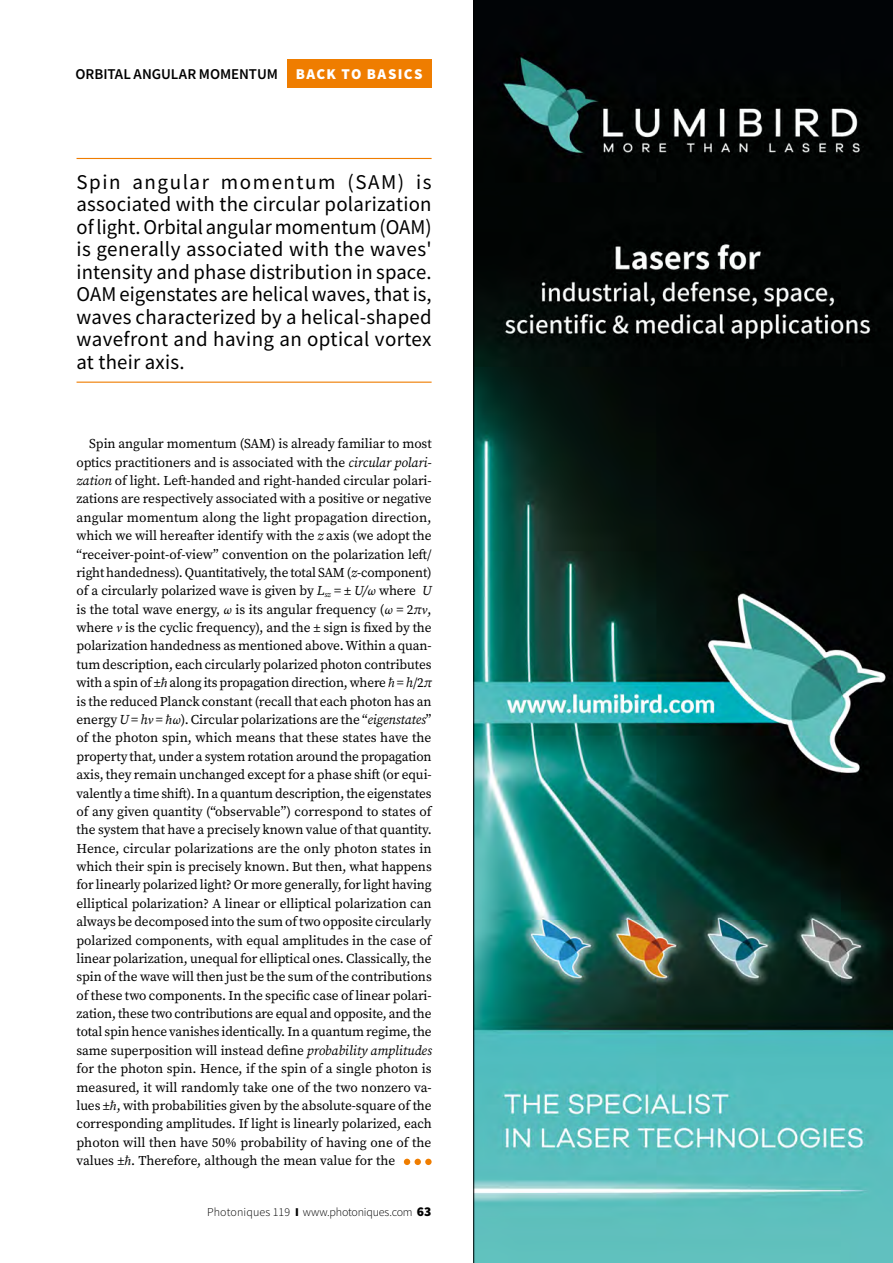
<style>
.page{position:relative;width:893px;height:1263px;background:#fff}
.page>*{position:absolute;margin:0;border:0;box-sizing:border-box;transform-origin:0 0}
.t1{font:21px/22.5px "Source Sans Pro";letter-spacing:.015em;color:#000;text-align:justify}
.t2{font:600 15px "Source Sans Pro";letter-spacing:-.005em;color:#000}
.t3{font:13.5px/18.3px "Source Serif Pro";color:#000;text-align:justify}
.t4{font:300 12px "Source Sans Pro";color:#000}
.s1{font-weight:900;color:#fff}
.s2{font-style:italic}
.s3{font-family:"Minion Pro";font-style:italic}
.s4{font-weight:900}
.s5{font-weight:900;font-size:13.5px}
</style>
<div class="page">
<div style="left:287px;top:60px;width:145px;height:28px;background:#ef7d00"></div>
<svg style="left:473px;top:0;width:420px;height:1263px;background:#224b48"></svg>
<hr style="left:77px;top:158px;width:355px;height:1px;background:#ef7d00">
<hr style="left:77px;top:382px;width:355px;height:1px;background:#ef7d00">
<svg style="left:404px;top:1159px;width:17px;height:6px"></svg>
<div style="left:425px;top:1159px;width:7px;height:6px;background:#ef7d00;border-radius:50%"></div>
<p class="t2" style="left:75px;top:64px;width:349px">ORBITAL ANGULAR MOMENTUM <span class="s1">BACK TO BASICS</span></p>
<p class="t1" style="left:77px;top:170px;width:357px">Spin angular momentum (SAM) is associated with the circular polarization of light. Orbital angular momentum (OAM) is generally associated with the waves' intensity and phase distribution in space.<br>OAM eigenstates are helical waves, that is, waves characterized by a helical-shaped wavefront and having an optical vortex at their axis.</p>
<p class="t3" style="left:77px;top:435px;width:357px;text-indent:13px">Spin angular momentum (SAM) is already familiar to most optics practitioners and is associated with the <span class="s2">circular polari&shy;zation</span> of light. Left-handed and right-handed circular polari&shy;zations are respectively associated with a positive or negative angular momentum along the light propagation direction, which we will hereafter identify with the <span class="s2">z</span> axis (we adopt the “receiver-point-of-view” convention on the polarization left/ right handedness). Quantitatively, the total SAM (<span class="s2">z</span>-component) of a circularly polarized wave is given by <span class="s2">L</span><sub>sz</sub> = ± <span class="s2">U/</span><span class="s3">ω</span> where <span class="s2">U </span>is the total wave energy, <span class="s3">ω</span> is its angular frequency (<span class="s3">ω</span> = 2<span class="s2">π</span><span class="s3">ν</span>, where <span class="s3">ν</span> is the cyclic frequency), and the ± sign is fixed by the polarization handedness as mentioned above. Within a quan&shy;tum description, each circularly polarized photon contributes with a spin of ±<span class="s3">ħ</span> along its propagation direction, where <span class="s3">ħ</span> = <span class="s2">h</span>/2<span class="s2">π </span>is the reduced Planck constant (recall that each photon has an energy <span class="s2">U</span> = <span class="s2">h</span><span class="s3">ν</span> = <span class="s3">ħω</span>). Circular polarizations are the “<span class="s2">eigenstates</span>” of the photon spin, which means that these states have the property that, under a system rotation around the propagation axis, they remain unchanged except for a phase shift (or equi&shy;valently a time shift). In a quantum description, the eigenstates of any given quantity (“observable”) correspond to states of the system that have a precisely known value of that quantity.<br>Hence, circular polarizations are the only photon states in which their spin is precisely known. But then, what happens for linearly polarized light? Or more generally, for light having elliptical polarization? A linear or elliptical polarization can always be decomposed into the sum of two opposite circularly polarized components, with equal amplitudes in the case of linear polarization, unequal for elliptical ones. Classically, the spin of the wave will then just be the sum of the contributions of these two components. In the specific case of linear polari&shy;zation, these two contributions are equal and opposite, and the total spin hence vanishes identically. In a quantum regime, the same superposition will instead define <span class="s2">probability amplitudes </span>for the photon spin. Hence, if the spin of a single photon is measured, it will randomly take one of the two nonzero va&shy;lues ±<span class="s3">ħ</span>, with probabilities given by the absolute-square of the corresponding amplitudes. If light is linearly polarized, each photon will then have 50% probability of having one of the values ±<span class="s3">ħ</span>. Therefore, although the mean value for the</p>
<p class="t4" style="left:207px;top:1205px;width:226px">Photoniques 119 <span class="s4">I</span> www.photoniques.com <span class="s5">63</span></p>
</div>
